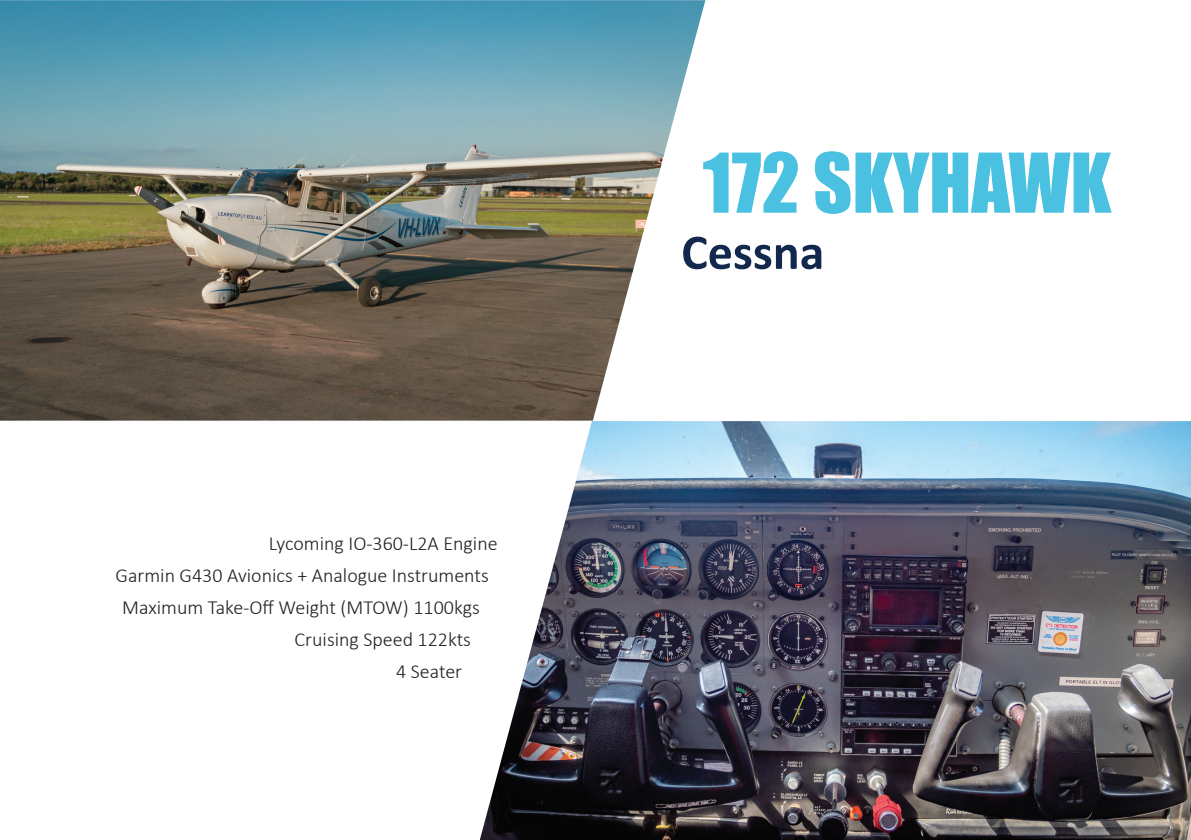
<style>
.page{position:relative;width:1191px;height:840px;background:#fff}
.page>*{position:absolute;margin:0;border:0;box-sizing:border-box;transform-origin:0 0}
.t1{font:76px "Impact";color:#4ac1e0}
.t2{font:700 50px "Calibri";color:#12284c}
.t3{font:300 20px "Calibri";color:#231f20}
</style>
<div class="page">
<img style="left:480px;top:421px;width:711px;height:418px">
<img style="left:0;top:0;width:705px;height:420px">
<p class="t3" style="left:269px;top:530px;width:230px">Lycoming IO-360-L2A Engine</p>
<p class="t3" style="left:116px;top:562px;width:375px">Garmin G430 Avionics + Analogue Instruments</p>
<p class="t3" style="left:122px;top:594px;width:359px">Maximum Take-Off Weight (MTOW) 1100kgs</p>
<p class="t3" style="left:294px;top:626px;width:178px">Cruising Speed 122kts</p>
<p class="t3" style="left:396px;top:658px;width:67px">4 Seater</p>
<h1 class="t1" style="left:702px;top:124px;width:410px">172 SKYHAWK</h1>
<h2 class="t2" style="left:681px;top:217px;width:145px">Cessna</h2>
</div>
